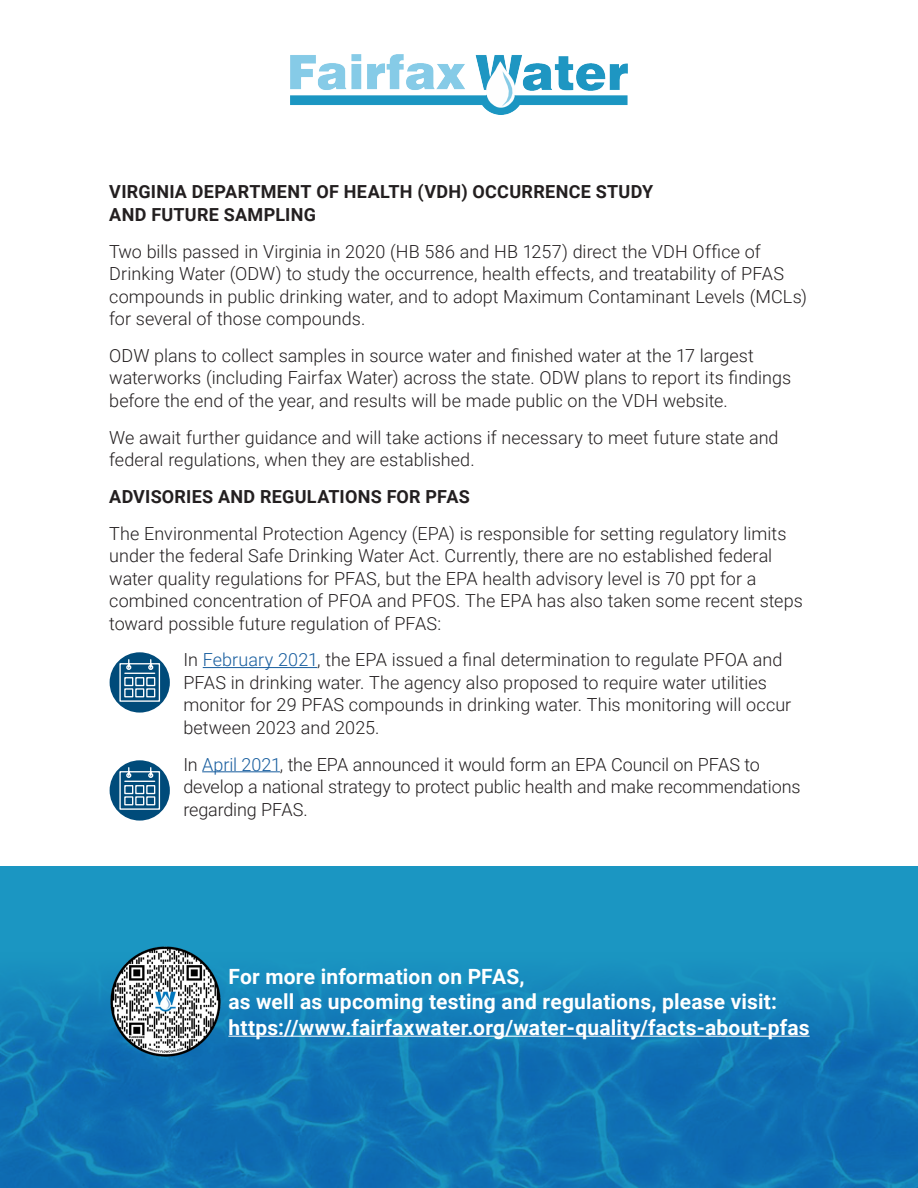
<style>
.page{position:relative;width:918px;height:1188px;background:#fff}
.page>*{position:absolute;margin:0;border:0;box-sizing:border-box;transform-origin:0 0}
.HZ_Caption{font:700 21px/25.5px "Roboto";letter-spacing:.01em;color:#fff}
.HZ_Caption-2{font:300 18px/22.5px "Roboto";color:#231f20}
.HZ_Caption-3{font:700 18px/22.5px "Roboto";letter-spacing:.015em;color:#231f20}
.s1{color:#175d9e}
</style>
<div class="page">
<div style="left:0;top:867px;width:918px;height:321px;background:#1b96c2"></div>
<img style="left:0;top:976px;width:918px;height:212px">
<hr style="left:203px;top:667px;width:114px;height:1px;background:#175d9e">
<hr style="left:202px;top:771px;width:78px;height:1px;background:#175d9e">
<img style="left:290px;top:54px;width:338px;height:61px">
<hr style="left:228px;top:1036px;width:582px;height:1px;background:#fff">
<div style="left:110px;top:652px;width:60px;height:61px;background:#004b7a;border-radius:50%"></div>
<svg style="left:119px;top:658px;width:42px;height:44px"></svg>
<div style="left:110px;top:760px;width:60px;height:61px;background:#004b7a;border-radius:50%"></div>
<svg style="left:119px;top:766px;width:42px;height:44px"></svg>
<img style="left:108px;top:946px;width:114px;height:113px">
<p class="HZ_Caption-3" style="left:109px;top:180px;width:545px">VIRGINIA DEPARTMENT OF HEALTH (VDH) OCCURRENCE STUDY<br>AND FUTURE SAMPLING</p>
<p class="HZ_Caption-2" style="left:109px;top:239px;width:699px">Two bills passed in Virginia in 2020 (HB 586 and HB 1257) direct the VDH Office of Drinking Water (ODW) to study the occurrence, health effects, and treatability of PFAS compounds in public drinking water, and to adopt Maximum Contaminant Levels (MCLs) for several of those compounds.</p>
<p class="HZ_Caption-2" style="left:109px;top:343px;width:684px">ODW plans to collect samples in source water and finished water at the 17 largest waterworks (including Fairfax Water) across the state. ODW plans to report its findings before the end of the year, and results will be made public on the VDH website.</p>
<p class="HZ_Caption-2" style="left:109px;top:425px;width:671px">We await further guidance and will take actions if necessary to meet future state and federal regulations, when they are established.</p>
<p class="HZ_Caption-3" style="left:109px;top:484px;width:362px">ADVISORIES AND REGULATIONS FOR PFAS</p>
<p class="HZ_Caption-2" style="left:109px;top:521px;width:695px">The Environmental Protection Agency (EPA) is responsible for setting regulatory limits under the federal Safe Drinking Water Act. Currently, there are no established federal water quality regulations for PFAS, but the EPA health advisory level is 70 ppt for a combined concentration of PFOA and PFOS. The EPA has also taken some recent steps toward possible future regulation of PFAS:</p>
<p class="HZ_Caption-2" style="left:183px;top:648px;width:609px">In <span class="s1">February 2021</span>, the EPA issued a final determination to regulate PFOA and PFAS in drinking water. The agency also proposed to require water utilities monitor for 29 PFAS compounds in drinking water. This monitoring will occur between 2023 and 2025.</p>
<p class="HZ_Caption-2" style="left:183px;top:752px;width:619px">In <span class="s1">April 2021</span>, the EPA announced it would form an EPA Council on PFAS to develop a national strategy to protect public health and make recommendations regarding PFAS.</p>
<p class="HZ_Caption" style="left:228px;top:963px;width:583px">For more information on PFAS,<br>as well as upcoming testing and regulations, please visit: https://www.fairfaxwater.org/water-quality/facts-about-pfas</p>
</div>
